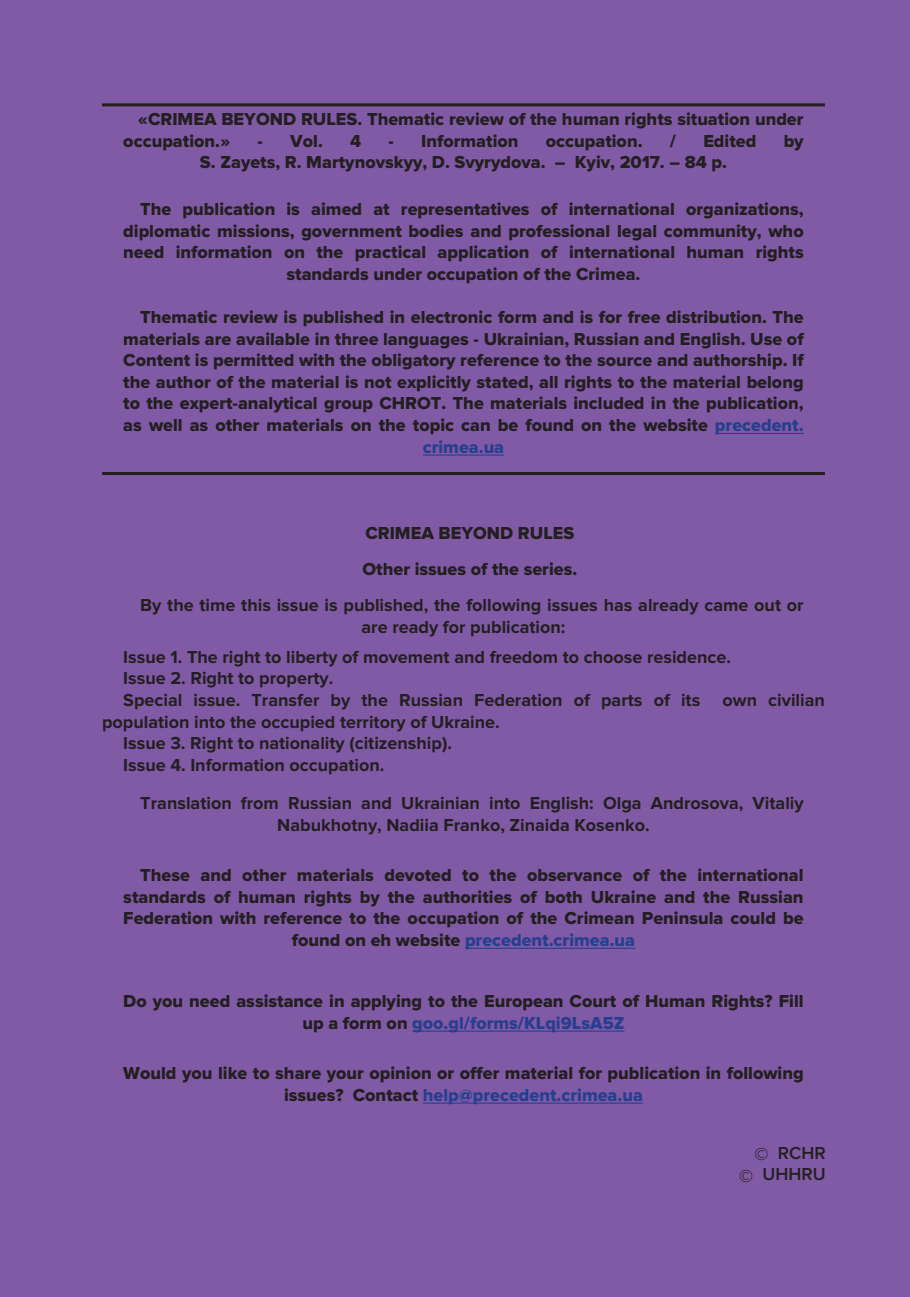
<style>
.page{position:relative;width:910px;height:1297px;background:#815aa5}
.page>*{position:absolute;margin:0;border:0;box-sizing:border-box;transform-origin:0 0}
.t1{font:18px/21.6px "Proxima Nova Extrabld";color:#231f20}
.t2{font:700 18px/21.6px "Proxima Nova";color:#231f20}
.t3{font:18px "Proxima Nova Extrabld";color:#253f8e}
.t4{font:600 18px/21.6px "Proxima Nova";color:#231f20;text-align:right}
.s1{color:#253f8e}
.s2{color:#231f20}
</style>
<div class="page">
<hr style="left:102px;top:103px;width:723px;height:3px;background:#231f20">
<hr style="left:715px;top:433px;width:89px;height:1px;background:#253f8e">
<hr style="left:423px;top:454px;width:81px;height:2px;background:#253f8e">
<hr style="left:102px;top:472px;width:723px;height:3px;background:#231f20">
<hr style="left:465px;top:948px;width:170px;height:1px;background:#253f8e">
<hr style="left:412px;top:1030px;width:212px;height:2px;background:#253f8e">
<hr style="left:423px;top:1102px;width:220px;height:2px;background:#253f8e">
<p class="t1" style="left:123px;top:109px;width:682px;text-indent:14px">«CRIMEA BEYOND RULES. Thematic review of the human rights situation under occupation.»</p>
<p class="t1" style="left:258px;top:130px;width:67px">- Vol.</p>
<p class="t1" style="left:350px;top:130px;width:13px">4</p>
<p class="t1" style="left:389px;top:130px;width:131px">- Information</p>
<p class="t1" style="left:546px;top:130px;width:98px">occupation.</p>
<p class="t1" style="left:670px;top:130px;width:8px">/</p>
<p class="t1" style="left:703px;top:130px;width:55px">Edited</p>
<p class="t1" style="left:784px;top:130px;width:22px">by</p>
<p class="t1" style="left:200px;top:152px;width:528px">S. Zayets, R. Martynovskyy, D. Svyrydova. – Kyiv, 2017. – 84 p.</p>
<p class="t1" style="left:140px;top:199px;width:665px">The publication is aimed at representatives of international organizations,</p>
<p class="t1" style="left:123px;top:220px;width:682px">diplomatic missions, government bodies and professional legal community, who</p>
<p class="t1" style="left:123px;top:242px;width:682px">need information on the practical application of international human rights</p>
<p class="t1" style="left:286px;top:263px;width:355px">standards under occupation of the Crimea.</p>
<p class="t1" style="left:140px;top:307px;width:665px">Thematic review is published in electronic form and is for free distribution. The</p>
<p class="t1" style="left:123px;top:328px;width:682px">materials are available in three languages - Ukrainian, Russian and English. Use of</p>
<p class="t1" style="left:123px;top:350px;width:682px">Content is permitted with the obligatory reference to the source and authorship. If</p>
<p class="t1" style="left:123px;top:371px;width:682px">the author of the material is not explicitly stated, all rights to the material belong</p>
<p class="t1" style="left:123px;top:393px;width:682px">to the expert-analytical group CHROT. The materials included in the publication,</p>
<p class="t1" style="left:123px;top:415px;width:682px">as well as other materials on the topic can be found on the website <span class="s1">precedent.</span></p>
<p class="t3" style="left:423px;top:436px;width:83px">crimea.ua</p>
<p class="t1" style="left:363px;top:515px;width:216px;line-height:36px">CRIMEA BEYOND RULES<br>Other issues of the series.</p>
<p class="t2" style="left:361px;top:595px;width:444px;text-indent:-221px">By the time this issue is published, the following issues has already came out or are ready for publication:</p>
<p class="t2" style="left:123px;top:646px;width:609px">Issue 1. The right to liberty of movement and freedom to choose residence.</p>
<p class="t2" style="left:123px;top:668px;width:212px">Issue 2. Right to property.</p>
<p class="t2" style="left:123px;top:690px;width:703px">Special issue. Transfer by the Russian Federation of parts of its own civilian</p>
<p class="t2" style="left:102px;top:711px;width:399px">population into the occupied territory of Ukraine.</p>
<p class="t2" style="left:123px;top:733px;width:330px">Issue 3. Right to nationality (citizenship).</p>
<p class="t2" style="left:123px;top:754px;width:263px">Issue 4. Information occupation.</p>
<p class="t2" style="left:277px;top:793px;width:528px;text-indent:-137px">Translation from Russian and Ukrainian into English: Olga Androsova, Vitaliy<br>Nabukhotny, Nadiia Franko, Zinaida Kosenko.</p>
<p class="t1" style="left:140px;top:865px;width:665px">These and other materials devoted to the observance of the international</p>
<p class="t1" style="left:123px;top:886px;width:682px">standards of human rights by the authorities of both Ukraine and the Russian</p>
<p class="t1" style="left:123px;top:908px;width:682px">Federation with reference to the occupation of the Crimean Peninsula could be</p>
<p class="t3" style="left:292px;top:929px;width:345px"><span class="s2">found on eh website</span> precedent.crimea.ua</p>
<p class="t1" style="left:123px;top:991px;width:682px;text-align:center">Do you need assistance in applying to the European Court of Human Rights? Fill up a form on <span class="s1">goo.gl/forms/KLqi9LsA5Z</span></p>
<p class="t1" style="left:123px;top:1063px;width:682px;text-align:center">Would you like to share your opinion or offer material for publication in following issues? Contact <span class="s1">help@precedent.crimea.ua</span></p>
<p class="t4" style="left:739px;top:1142px;width:88px">© RCHR © UHHRU</p>
</div>
